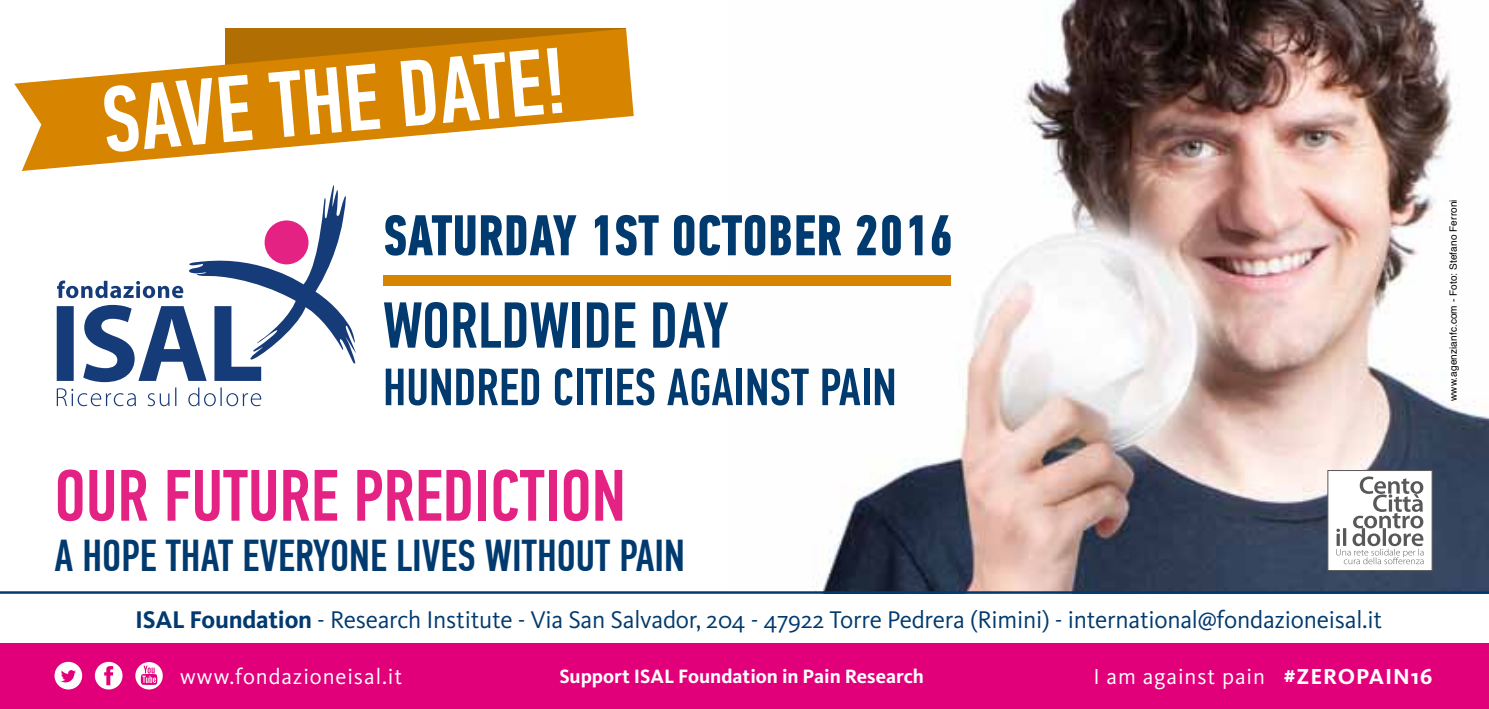
<style>
.page{position:relative;width:1489px;height:709px;background:#fff}
.page>*{position:absolute;margin:0;border:0;box-sizing:border-box;transform-origin:0 0}
.t1{font:500 93.75px "PF Din Text Comp Pro";color:#fff}
.t2{font:500 73px "PF Din Text Comp Pro";color:#e42284}
.t3{font:500 65px "PF Din Text Comp Pro";color:#003a6f}
.t4{font:700 57.5px "PF Din Text Comp Pro";color:#003a6f}
.t5{font:500 52.5px "PF Din Text Comp Pro";color:#003a6f}
.t6{font:500 44.5px "PF Din Text Comp Pro";color:#003a6f}
.t7{font:25px "Kievit OT";letter-spacing:-.01em;color:#003a6f}
.t8{font:22.5px "Kievit OT";letter-spacing:.04em;color:#fff}
.t9{font:700 20px "Kievit OT";color:#fff}
.t10{font:10px "Helvetica";letter-spacing:.01em;color:#000}
.s1{font-weight:700}
</style>
<div class="page">
<img style="left:729px;top:0;width:759px;height:591px">
<div style="left:0;top:643px;width:1488px;height:66px;background:#e2007a"></div>
<svg style="left:55px;top:662px;width:27px;height:27px"></svg>
<svg style="left:95px;top:662px;width:27px;height:27px"></svg>
<svg style="left:135px;top:662px;width:28px;height:27px"></svg>
<svg style="left:57px;top:185px;width:299px;height:221px"></svg>
<hr style="left:0;top:591px;width:1488px;height:3px;background:#003a6f">
<svg style="left:14px;top:29px;width:619px;height:142px;fill:#d78400"></svg>
<div style="left:383px;top:275px;width:567px;height:10px;background:#d78400"></div>
<div style="left:1327px;top:470px;width:104px;height:100px;background:#fff;border:1px solid #58585a"></div>
<svg style="left:1336px;top:476px;width:87px;height:88px"></svg>
<h1 class="t1" style="left:97px;top:66px;width:470px;rotate:-5deg">SAVETHE DATE!</h1>
<h3 class="t4" style="left:383px;top:201px;width:571px">SATURDAY 1ST OCTOBER 2016</h3>
<h3 class="t3" style="left:383px;top:288px;width:347px">WORLDWIDE DAY</h3>
<h3 class="t5" style="left:383px;top:357px;width:515px">HUNDRED CITIES AGAINST PAIN</h3>
<p class="t10" style="left:1445px;top:401px;width:203px;rotate:-90deg">www.agenzianfc.com - Foto: Stefano Ferroni</p>
<h2 class="t2" style="left:55px;top:453px;width:572px">OUR FUTURE PREDICTION</h2>
<h3 class="t6" style="left:55px;top:529px;width:632px">A HOPE THAT EVERYONE LIVES WITHOUT PAIN</h3>
<p class="t7" style="left:135px;top:604px;width:1248px"><span class="s1">ISAL Foundation</span> - Research Institute - Via San Salvador, 204 - 47922 Torre Pedrera (Rimini) - international@fondazioneisal.it</p>
<p class="t8" style="left:180px;top:662px;width:224px">www.fondazioneisal.it</p>
<p class="t9" style="left:559px;top:664px;width:366px">Support ISAL Foundation in Pain Research</p>
<p class="t8" style="left:1093px;top:662px;width:340px">I am against pain <span class="s1">#ZEROPAIN16</span></p>
</div>
